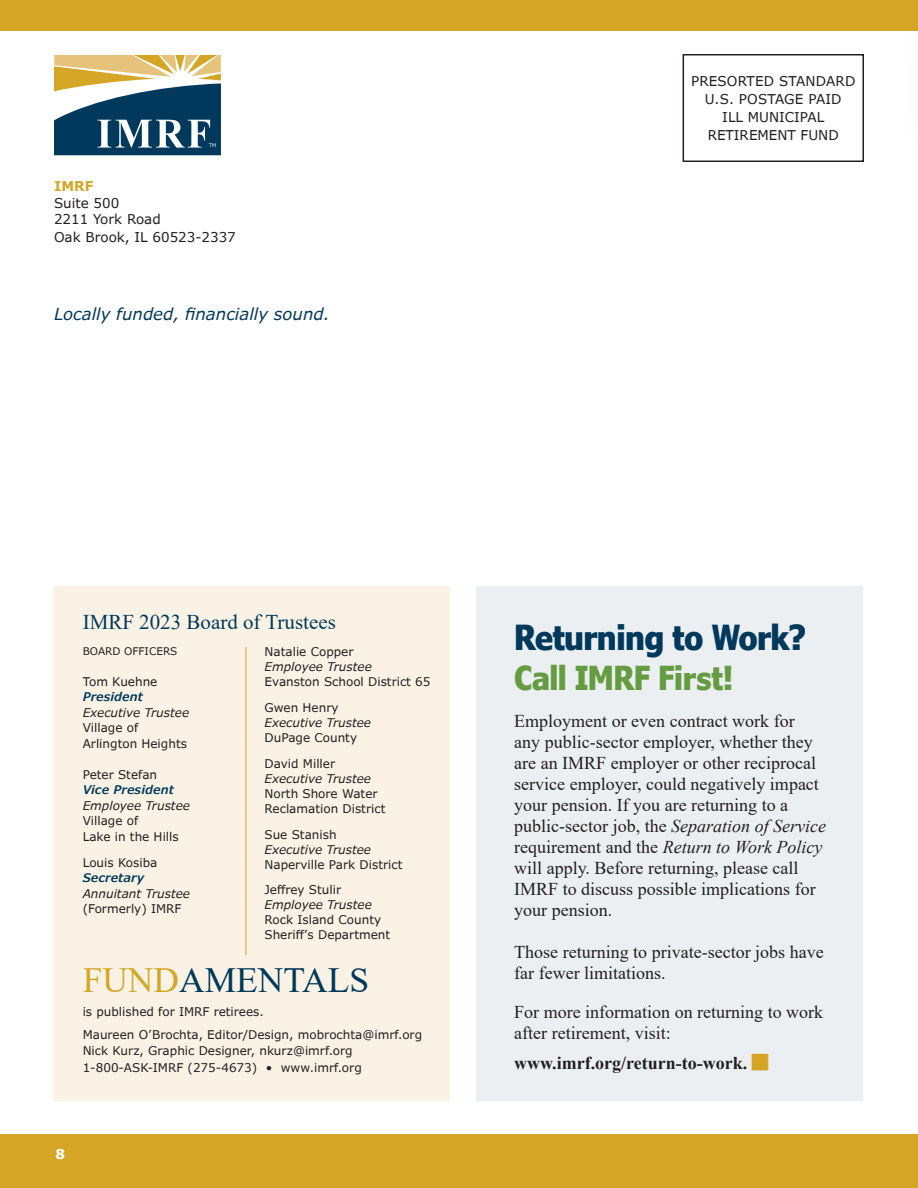
<style>
.page{position:relative;width:918px;height:1188px;background:#fff}
.page>*{position:absolute;margin:0;border:0;box-sizing:border-box;transform-origin:0 0}
.t1{font:35.4px "Times New Roman";color:#00395c}
.t2{font:700 condensed 34.5px "Verdana Pro";letter-spacing:-.02em;color:#00395c}
.t3{font:700 condensed 33px "Verdana Pro";letter-spacing:-.02em;color:#669c41}
.t4{font:21px "Times New Roman";color:#00395c}
.Story_Text{font:18px/21px "Times New Roman";color:#231f20}
.Body_text{font:700 18px "Times New Roman";color:#231f20}
.t5{font:italic 16.5px "Verdana Pro";color:#00395c}
.t6{font:13.5px "Verdana Pro";color:#231f20}
.t7{font:700 13.5px "Verdana Pro";color:#d5a626}
.t8{font:700 13.5px "Verdana";color:#fff}
.t9{font:12px/15.5px "Verdana Pro";color:#231f20}
.t10{font:italic 12px/15.5px "Verdana Pro";color:#231f20}
.t11{font:italic 600 12px "Verdana Pro";color:#00395c}
.t12{font:10.5px "Verdana Pro";color:#231f20}
.s1{font-weight:600;color:#00395c}
.s2{font-weight:600;font-style:italic;color:#00395c}
.s3{font-style:italic}
.s4{font-style:normal}
.s5{color:#d5a626}
</style>
<div class="page">
<div style="left:0;top:1134px;width:918px;height:54px;background:#d5a626"></div>
<svg style="left:54px;top:55px;width:167px;height:100px"></svg>
<div style="left:683px;top:54px;width:181px;height:108px;border:2px solid #231f20"></div>
<div style="left:0;top:0;width:918px;height:30px;background:#d5a626"></div>
<div style="left:476px;top:587px;width:387px;height:514px;background:#eceff2"></div>
<div style="left:53px;top:587px;width:396px;height:514px;background:#faf3e5"></div>
<hr style="left:246px;top:647px;width:1px;height:309px;background:#d5a626">
<p class="t7" style="left:54px;top:178px;width:41px">IMRF</p>
<p class="t6" style="left:54px;top:194px;width:67px">Suite 500</p>
<p class="t6" style="left:54px;top:211px;width:108px">2211 York Road</p>
<p class="t6" style="left:54px;top:229px;width:183px">Oak Brook, IL 60523-2337</p>
<p class="t5" style="left:54px;top:303px;width:277px">Locally funded, financially sound.</p>
<p class="t6" style="left:691px;top:73px;width:166px">PRESORTED STANDARD</p>
<p class="t6" style="left:705px;top:91px;width:138px">U.S. POSTAGE PAID</p>
<p class="t6" style="left:722px;top:109px;width:103px">ILL MUNICIPAL</p>
<p class="t6" style="left:708px;top:127px;width:133px">RETIREMENT FUND</p>
<p class="t4" style="left:83px;top:607px;width:255px">IMRF 2023 Board of Trustees</p>
<p class="t12" style="left:83px;top:645px;width:96px">BOARD OFFICERS</p>
<p class="t9" style="left:83px;top:674px;width:76px">Tom Kuehne</p>
<p class="t10" style="left:83px;top:690px;width:108px"><span class="s1">President<br></span>Executive Trustee</p>
<p class="t9" style="left:83px;top:720px;width:106px">Village of<br>Arlington Heights</p>
<p class="t9" style="left:83px;top:767px;width:76px">Peter Stefan</p>
<p class="t9" style="left:83px;top:782px;width:109px"><span class="s2">Vice President<br></span><span class="s3">Employee Trustee<br></span>Village of<br>Lake in the Hills</p>
<p class="t9" style="left:83px;top:855px;width:76px">Louis Kosiba</p>
<p class="t11" style="left:83px;top:870px;width:63px">Secretary</p>
<p class="t10" style="left:83px;top:886px;width:109px">Annuitant Trustee <span class="s4">(Formerly) IMRF</span></p>
<p class="t9" style="left:265px;top:644px;width:91px">Natalie Copper</p>
<p class="t10" style="left:265px;top:659px;width:109px">Employee Trustee</p>
<p class="t9" style="left:265px;top:669px;width:168px;line-height:25.8px">Evanston School District 65<br>Gwen Henry</p>
<p class="t10" style="left:265px;top:715px;width:108px">Executive Trustee</p>
<p class="t9" style="left:265px;top:725px;width:94px;line-height:25.8px">DuPage County<br>David Miller</p>
<p class="t10" style="left:265px;top:771px;width:108px">Executive Trustee</p>
<p class="t9" style="left:265px;top:786px;width:122px;line-height:15px">North Shore Water<br>Reclamation District</p>
<p class="t9" style="left:265px;top:827px;width:74px">Sue Stanish</p>
<p class="t10" style="left:265px;top:842px;width:108px">Executive Trustee</p>
<p class="t9" style="left:265px;top:852px;width:139px;line-height:25.8px">Naperville Park District<br>Jeffrey Stulir</p>
<p class="t10" style="left:265px;top:897px;width:109px">Employee Trustee</p>
<p class="t9" style="left:265px;top:913px;width:127px;line-height:15px">Rock Island County<br>Sheriff’s Department</p>
<p class="t1" style="left:83px;top:956px;width:288px"><span class="s5">FUND</span>AMENTALS</p>
<p class="t9" style="left:83px;top:1004px;width:183px">is published for IMRF retirees.</p>
<p class="t9" style="left:83px;top:1027px;width:341px;line-height:16.5px">Maureen O’Brochta, Editor/Design, mobrochta@imrf.org<br>Nick Kurz, Graphic Designer, nkurz@imrf.org</p>
<p class="t9" style="left:83px;top:1060px;width:281px">1-800-ASK-IMRF (275-4673) • www.imrf.org</p>
<p class="t8" style="left:56px;top:1144px;width:11px">8</p>
<p class="t2" style="left:514px;top:614px;width:293px">Returning to Work?</p>
<p class="t3" style="left:514px;top:656px;width:221px">Call IMRF First!</p>
<p class="Story_Text" style="left:514px;top:710px;width:313px">Employment or even contract work for<br>any public-sector employer, whether they are an IMRF employer or other reciprocal service employer, could negatively impact your pension. If you are returning to a public-sector job, the <span class="s3">Separation of Service </span>requirement and the <span class="s3">Return to Work Policy </span>will apply. Before returning, please call IMRF to discuss possible implications for your pension.</p>
<p class="Story_Text" style="left:514px;top:941px;width:311px">Those returning to private-sector jobs have far fewer limitations.</p>
<p class="Story_Text" style="left:514px;top:1001px;width:310px">For more information on returning to work after retirement, visit:</p>
<p class="Body_text" style="left:514px;top:1050px;width:235px">www.imrf.org/return-to-work.</p>
</div>
